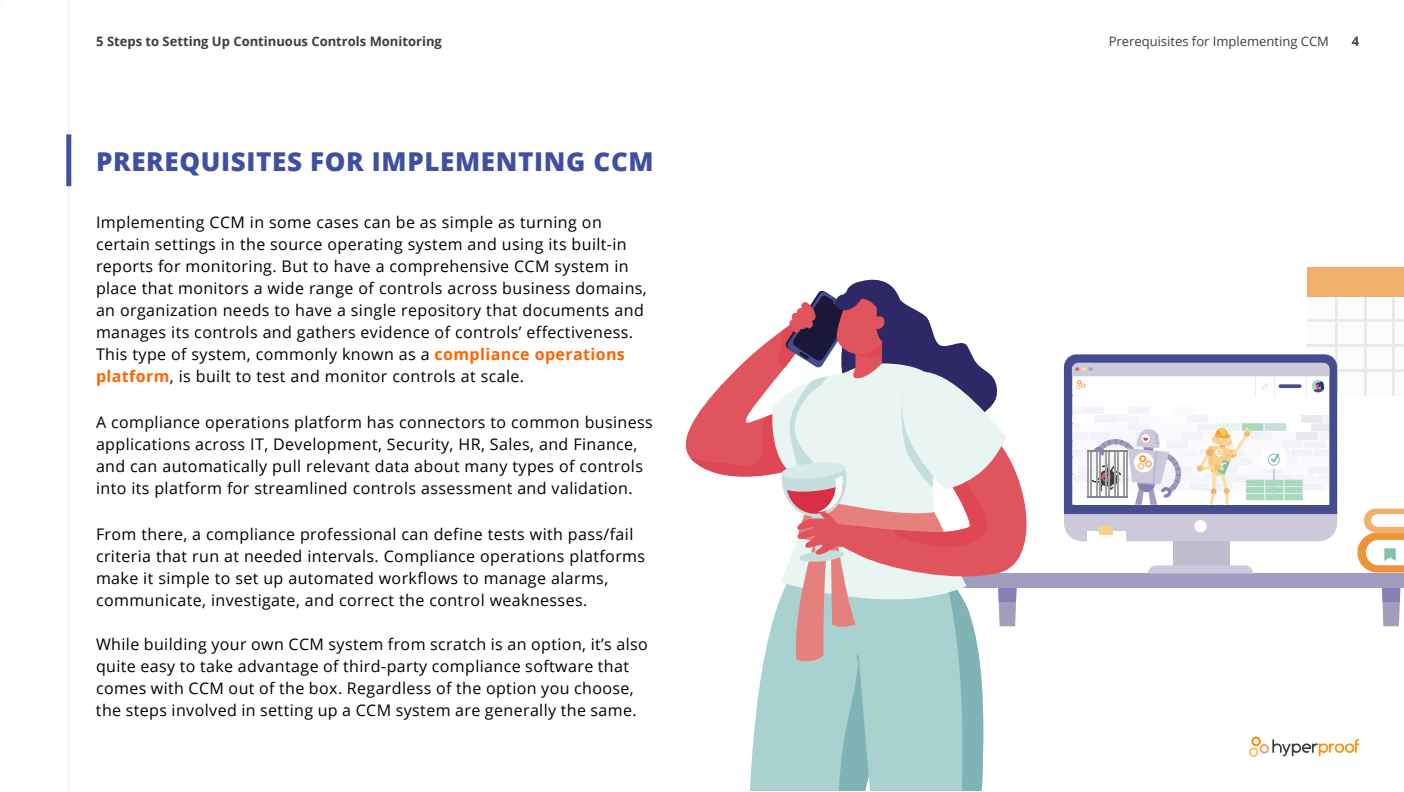
<style>
.page{position:relative;width:1404px;height:792px;background:#fff}
.page>*{position:absolute;margin:0;border:0;box-sizing:border-box;transform-origin:0 0}
.t1{font:800 26px "Open Sans";letter-spacing:.025em;color:#3f50a2}
.t2{font:16px/22px "Open Sans";letter-spacing:.025em;color:#000}
.t3{font:700 13px "Open Sans";color:#3e3e3c}
.t4{font:13px "Open Sans";color:#3e3e3c}
.s1{font-weight:700;color:#ff6400}
</style>
<div class="page">
<div style="left:1307px;top:268px;width:97px;height:29px;background:#f2b06e"></div>
<hr style="left:68px;top:0;width:1px;height:792px;background:#000">
<div style="left:66px;top:134px;width:5px;height:52px;background:#3f50a2"></div>
<svg style="left:685px;top:279px;width:719px;height:512px"></svg>
<p class="t3" style="left:96px;top:32px;width:347px">5 Steps to Setting Up Continuous Controls Monitoring</p>
<p class="t4" style="left:1109px;top:32px;width:222px">Prerequisites for Implementing CCM</p>
<p class="t3" style="left:1352px;top:32px;width:9px">4</p>
<h1 class="t1" style="left:96px;top:142px;width:559px">PREREQUISITES FOR IMPLEMENTING CCM</h1>
<p class="t2" style="left:96px;top:211px;width:552px">Implementing CCM in some cases can be as simple as turning on certain settings in the source operating system and using its built-in reports for monitoring. But to have a comprehensive CCM system in place that monitors a wide range of controls across business domains, an organization needs to have a single repository that documents and manages its controls and gathers evidence of controls’ effectiveness.<br>This type of system, commonly known as a <span class="s1">compliance operations platform</span>, is built to test and monitor controls at scale.</p>
<p class="t2" style="left:96px;top:411px;width:558px">A compliance operations platform has connectors to common business applications across IT, Development, Security, HR, Sales, and Finance, and can automatically pull relevant data about many types of controls into its platform for streamlined controls assessment and validation.</p>
<p class="t2" style="left:96px;top:523px;width:551px">From there, a compliance professional can define tests with pass/fail criteria that run at needed intervals. Compliance operations platforms make it simple to set up automated workflows to manage alarms, communicate, investigate, and correct the control weaknesses.</p>
<p class="t2" style="left:96px;top:633px;width:553px">While building your own CCM system from scratch is an option, it’s also quite easy to take advantage of third-party compliance software that comes with CCM out of the box. Regardless of the option you choose, the steps involved in setting up a CCM system are generally the same.</p>
</div>
